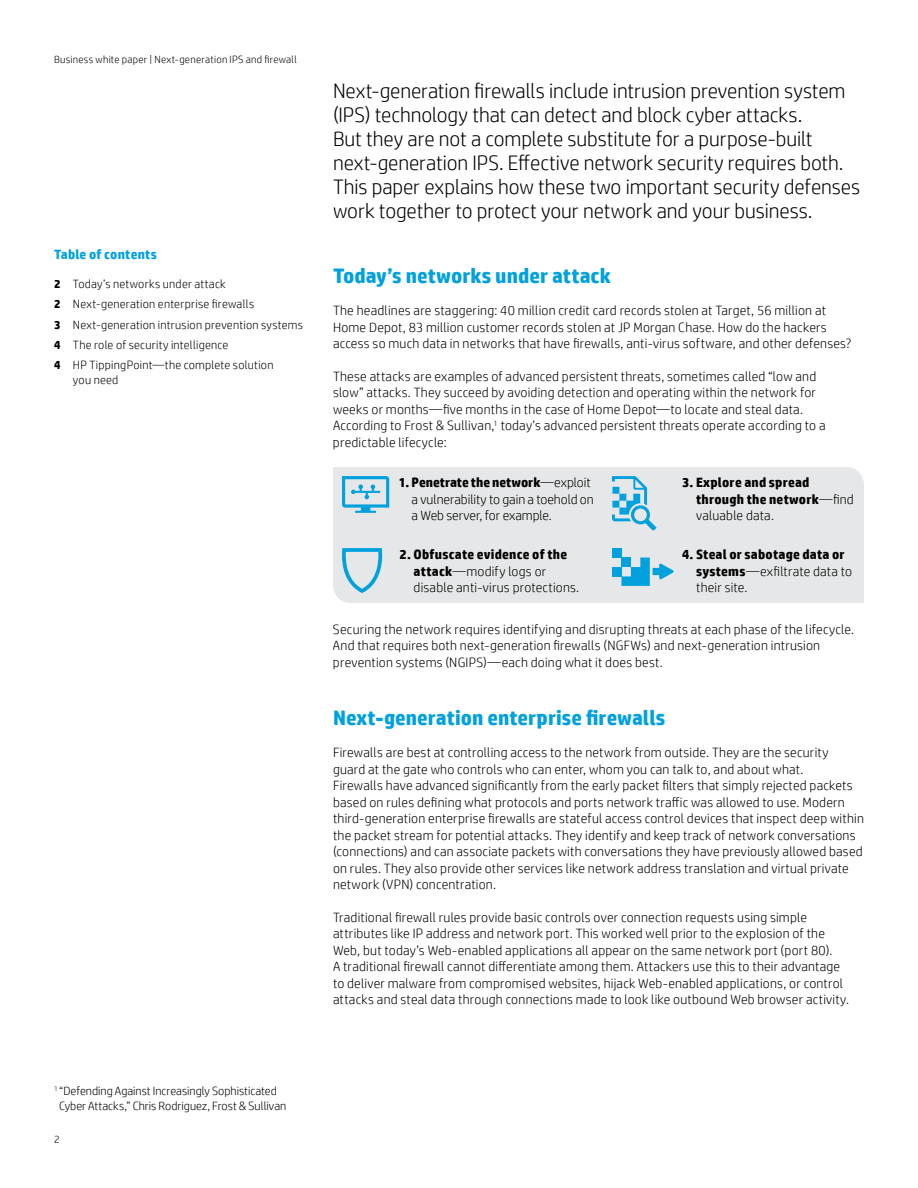
<style>
.page{position:relative;width:918px;height:1188px;background:#fff}
.page>*{position:absolute;margin:0;border:0;box-sizing:border-box;transform-origin:0 0}
.t1{font:300 21px/24px "HP Simplified";letter-spacing:-.005em;color:#000}
.t2{font:700 21px "HP Simplified";letter-spacing:.005em;color:#00a1dd}
.t3{font:300 13.5px/16.5px "HP Simplified";letter-spacing:.015em;color:#000}
.t4{font:700 13.5px/16.5px "HP Simplified";letter-spacing:.015em;color:#000}
.t5{font:300 13.5px/16.5px "HP Simplified";letter-spacing:-.005em;color:#000}
.t6{font:700 13.5px "HP Simplified";letter-spacing:.015em;color:#00a1dd}
.t7{font:300 12px/20.4px "HP Simplified";letter-spacing:.02em;color:#000}
.t8{font:300 12px/15px "HP Simplified";color:#000}
.t9{font:300 10.5px "HP Simplified";letter-spacing:.025em;color:#000}
.s1{font-weight:700}
.s2{font-weight:300}
</style>
<div class="page">
<div style="left:333px;top:467px;width:531px;height:136px;background:#e6e7e8"></div>
<svg style="left:342px;top:476px;width:47px;height:37px;background:#90cce3"></svg>
<svg style="left:342px;top:548px;width:40px;height:45px;background:#a7d3e4"></svg>
<svg style="left:612px;top:476px;width:45px;height:54px;background:#9acfe4"></svg>
<div style="left:612px;top:567px;width:9px;height:9px;background:#00a1dd"></div>
<div style="left:612px;top:548px;width:9px;height:10px;background:#00a1dd"></div>
<svg style="left:621px;top:558px;width:53px;height:28px"></svg>
<p class="t9" style="left:54px;top:52px;width:244px">Business white paper | Next-generation IPS and firewall</p>
<p class="t6" style="left:54px;top:246px;width:104px">Table of contents</p>
<p class="t7" style="left:54px;top:273px;width:251px"><span class="s1">2</span> Today’s networks under attack<br><span class="s1">2</span> Next-generation enterprise firewalls<br><span class="s1">3</span> Next-generation intrusion prevention systems <span class="s1">4</span> The role of security intelligence<br><span class="s1">4</span> HP TippingPoint—the complete solution</p>
<p class="t7" style="left:73px;top:370px;width:47px">you need</p>
<p class="t1" style="left:333px;top:78px;width:529px">Next-generation firewalls include intrusion prevention system (IPS) technology that can detect and block cyber attacks.<br>But they are not a complete substitute for a purpose-built next-generation IPS. Effective network security requires both.<br>This paper explains how these two important security defenses work together to protect your network and your business.</p>
<h1 class="t2" style="left:333px;top:262px;width:279px">Today’s networks under attack</h1>
<p class="t3" style="left:333px;top:302px;width:520px">The headlines are staggering: 40 million credit card records stolen at Target, 56 million at<br>Home Depot, 83 million customer records stolen at JP Morgan Chase. How do the hackers access so much data in networks that have firewalls, anti-virus software, and other defenses?</p>
<p class="t3" style="left:333px;top:368px;width:494px">These attacks are examples of advanced persistent threats, sometimes called “low and slow” attacks. They succeed by avoiding detection and operating within the network for weeks or months—five months in the case of Home Depot—to locate and steal data.<br>According to Frost &amp; Sullivan,<sup>1</sup> today’s advanced persistent threats operate according to a predictable lifecycle:</p>
<p class="t4" style="left:696px;top:474px;width:159px;text-indent:-14px">3. Explore and spread through the network<span class="s2">—find valuable data.</span></p>
<p class="t4" style="left:696px;top:546px;width:158px;text-indent:-14px">4. Steal or sabotage data or systems<span class="s2">—exfiltrate data to their site.</span></p>
<p class="t3" style="left:333px;top:620px;width:523px">Securing the network requires identifying and disrupting threats at each phase of the lifecycle.<br>And that requires both next-generation firewalls (NGFWs) and next-generation intrusion prevention systems (NGIPS)—each doing what it does best.</p>
<h1 class="t2" style="left:333px;top:704px;width:334px">Next-generation enterprise firewalls</h1>
<p class="t3" style="left:333px;top:744px;width:532px">Firewalls are best at controlling access to the network from outside. They are the security guard at the gate who controls who can enter, whom you can talk to, and about what.<br>Firewalls have advanced significantly from the early packet filters that simply rejected packets based on rules defining what protocols and ports network traffic was allowed to use. Modern third-generation enterprise firewalls are stateful access control devices that inspect deep within the packet stream for potential attacks. They identify and keep track of network conversations (connections) and can associate packets with conversations they have previously allowed based on rules. They also provide other services like network address translation and virtual private network (VPN) concentration.</p>
<p class="t3" style="left:333px;top:909px;width:518px">Traditional firewall rules provide basic controls over connection requests using simple attributes like IP address and network port. This worked well prior to the explosion of the Web, but today’s Web-enabled applications all appear on the same network port (port 80).<br>A traditional firewall cannot differentiate among them. Attackers use this to their advantage to deliver malware from compromised websites, hijack Web-enabled applications, or control attacks and steal data through connections made to look like outbound Web browser activity.</p>
<p class="t5" style="left:412px;top:474px;width:184px;text-indent:-13px"><span class="s1">1. Penetrate the network</span>—exploit a vulnerability to gain a toehold on a Web server, for example.</p>
<p class="t3" style="left:414px;top:546px;width:167px;text-indent:-14px"><span class="s1">2. Obfuscate evidence of the attack</span>—modify logs or disable anti-virus protections.</p>
<p class="t8" style="left:59px;top:1083px;width:229px;text-indent:-5px"><sup>1</sup> “Defending Against Increasingly Sophisticated<br>Cyber Attacks,” Chris Rodriguez, Frost &amp; Sullivan</p>
<p class="t9" style="left:54px;top:1132px;width:7px">2</p>
</div>
